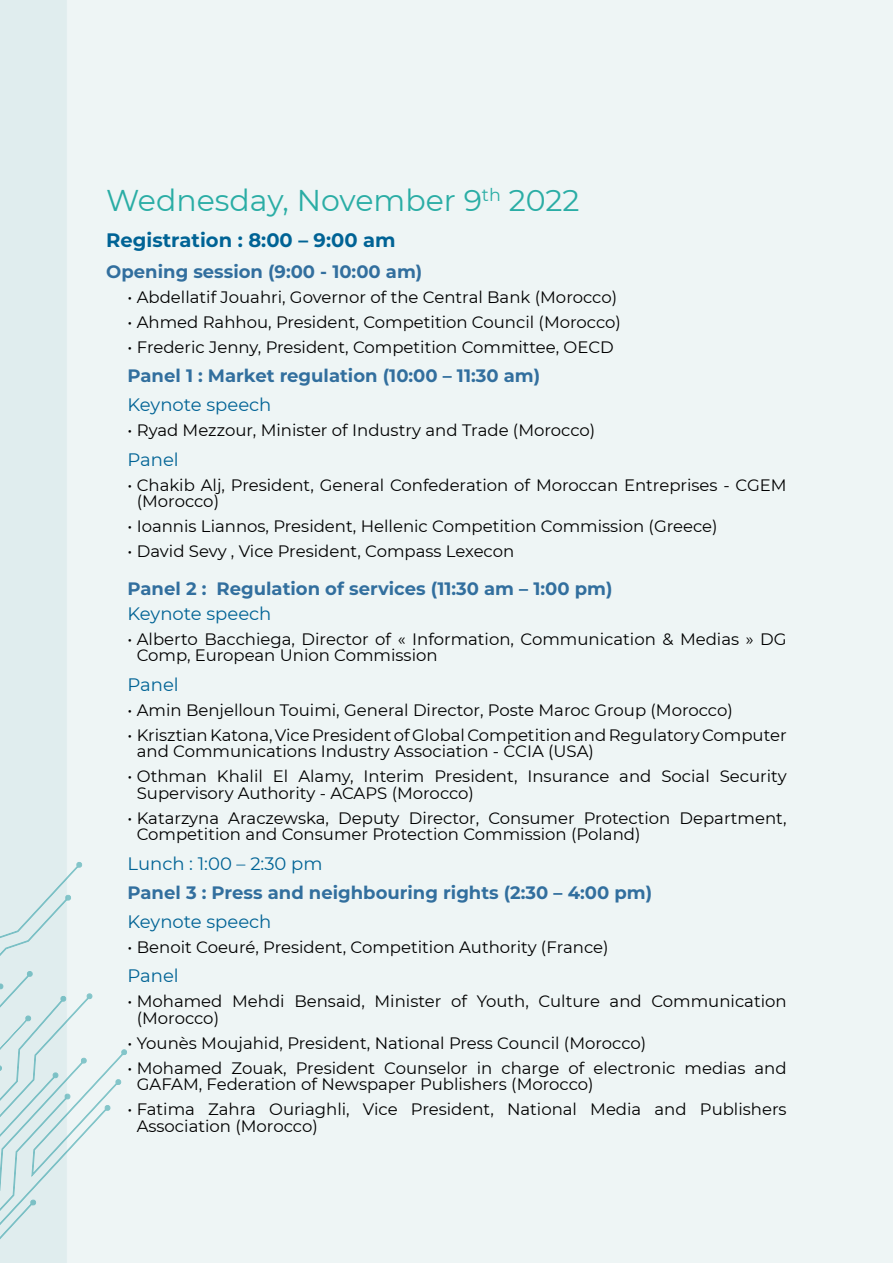
<style>
.page{position:relative;width:893px;height:1263px;background:#e0edee}
.page>*{position:absolute;margin:0;border:0;box-sizing:border-box;transform-origin:0 0}
.t1{font:30px "Montserrat";color:#2aada5}
.t2{font:700 19.5px "Montserrat";color:#006395}
.t3{font:700 18px "Montserrat";color:#326f9e}
.t4{font:18px "Montserrat";color:#006395}
.t5{font:16.5px/16.5px "Montserrat";color:#000}
</style>
<div class="page">
<div style="left:67px;top:0;width:826px;height:1263px;background:#eef5f5"></div>
<svg style="left:0;top:861px;width:128px;height:392px"></svg>
<h1 class="t1" style="left:106px;top:180px;width:475px">Wednesday, November 9<sup>th</sup> 2022</h1>
<p class="t2" style="left:106px;top:226px;width:291px">Registration : 8:00 – 9:00 am</p>
<p class="t3" style="left:106px;top:258px;width:317px">Opening session (9:00 - 10:00 am)</p>
<p class="t5" style="left:128px;top:288px;width:491px">• Abdellatif Jouahri, Governor of the Central Bank (Morocco)</p>
<p class="t5" style="left:128px;top:313px;width:495px">• Ahmed Rahhou, President, Competition Council (Morocco)</p>
<p class="t5" style="left:128px;top:338px;width:488px">• Frederic Jenny, President, Competition Committee, OECD</p>
<p class="t3" style="left:128px;top:363px;width:414px">Panel 1 : Market regulation (10:00 – 11:30 am)</p>
<p class="t4" style="left:128px;top:393px;width:145px">Keynote speech</p>
<p class="t5" style="left:128px;top:422px;width:469px">• Ryad Mezzour, Minister of Industry and Trade (Morocco)</p>
<p class="t4" style="left:128px;top:447px;width:53px">Panel</p>
<p class="t5" style="left:137px;top:476px;width:651px;text-indent:-9px">• Chakib Alj, President, General Confederation of Moroccan Entreprises - CGEM (Morocco)</p>
<p class="t5" style="left:128px;top:517px;width:592px">• Ioannis Liannos, President, Hellenic Competition Commission (Greece)</p>
<p class="t5" style="left:128px;top:542px;width:388px">• David Sevy , Vice President, Compass Lexecon</p>
<p class="t3" style="left:128px;top:576px;width:486px">Panel 2 : Regulation of services (11:30 am – 1:00 pm)</p>
<p class="t4" style="left:128px;top:601px;width:145px">Keynote speech</p>
<p class="t5" style="left:137px;top:630px;width:651px;text-indent:-9px">• Alberto Bacchiega, Director of « Information, Communication &amp; Medias » DG<br>Comp, European Union Commission</p>
<p class="t4" style="left:128px;top:672px;width:53px">Panel</p>
<p class="t5" style="left:128px;top:701px;width:607px">• Amin Benjelloun Touimi, General Director, Poste Maroc Group (Morocco)</p>
<p class="t5" style="left:137px;top:726px;width:651px;text-indent:-9px">• Krisztian Katona, Vice President of Global Competition and Regulatory Computer and Communications Industry Association - CCIA (USA)</p>
<p class="t5" style="left:137px;top:767px;width:651px;text-indent:-9px">• Othman Khalil El Alamy, Interim President, Insurance and Social Security<br>Supervisory Authority - ACAPS (Morocco)</p>
<p class="t5" style="left:137px;top:809px;width:651px;text-indent:-9px">• Katarzyna Araczewska, Deputy Director, Consumer Protection Department,<br>Competition and Consumer Protection Commission (Poland)</p>
<p class="t4" style="left:128px;top:851px;width:196px">Lunch : 1:00 – 2:30 pm</p>
<p class="t3" style="left:128px;top:879px;width:526px">Panel 3 : Press and neighbouring rights (2:30 – 4:00 pm)</p>
<p class="t4" style="left:128px;top:909px;width:145px">Keynote speech</p>
<p class="t5" style="left:128px;top:938px;width:483px">• Benoit Coeuré, President, Competition Authority (France)</p>
<p class="t4" style="left:128px;top:963px;width:53px">Panel</p>
<p class="t5" style="left:137px;top:993px;width:651px;text-indent:-9px">• Mohamed Mehdi Bensaid, Minister of Youth, Culture and Communication (Morocco)</p>
<p class="t5" style="left:128px;top:1034px;width:520px">• Younès Moujahid, President, National Press Council (Morocco)</p>
<p class="t5" style="left:137px;top:1059px;width:651px;text-indent:-9px">• Mohamed Zouak, President Counselor in charge of electronic medias and<br>GAFAM, Federation of Newspaper Publishers (Morocco)</p>
<p class="t5" style="left:137px;top:1100px;width:651px;text-indent:-9px">• Fatima Zahra Ouriaghli, Vice President, National Media and Publishers<br>Association (Morocco)</p>
</div>
